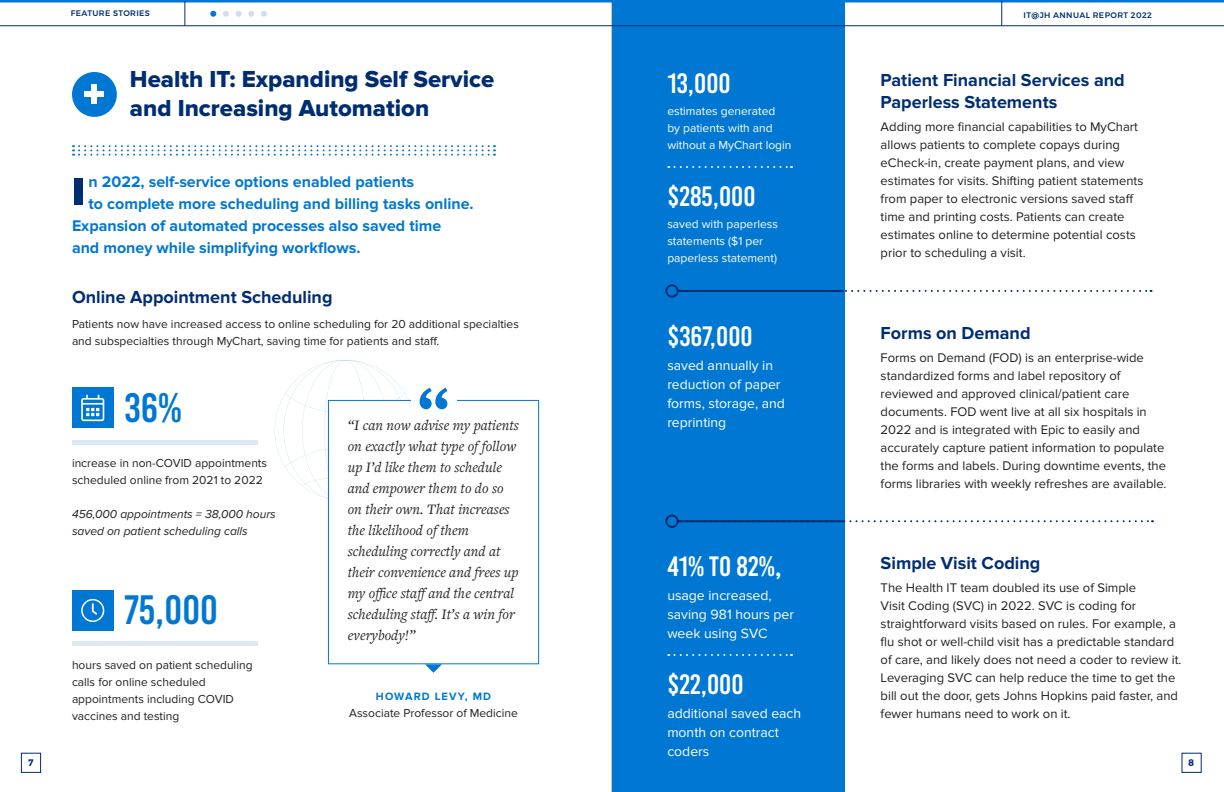
<style>
.page{position:relative;width:1224px;height:792px;background:#fff}
.page>*{position:absolute;margin:0;border:0;box-sizing:border-box;transform-origin:0 0}
.Subhead_2{font:41px "Bebas Kai";color:#0078d3}
.Subhead_2-2{font:28px "Bebas Kai";color:#fff}
.Subhead_2-3{font:24px/28.8px "Proxima Nova Extrabld";color:#002d72}
.Subhead_2-4{font:700 18px/21.6px "Proxima Nova";color:#002d72}
.Body_larger{font:700 16px "Proxima Nova";color:#0078d3}
.t1{font:italic 15px/21px "Freight Text Pro";color:#231f20}
.Body{font:14px/19px "Proxima Nova";color:#fff}
.Body_larger-2{font:13px/18px "Proxima Nova";color:#231f20}
.Body-2{font:12px/17px "Proxima Nova";color:#231f20}
.Subhead_2-5{font:12px/17px "Proxima Nova";color:#231f20}
.Body-3{font:12px/17px "Proxima Nova";color:#fff}
.Body-4{font:italic 12px/17px "Proxima Nova";color:#231f20}
.Body-5{font:700 11px "Proxima Nova";letter-spacing:.1em;color:#0078d3}
.t2{font:700 9.5px "Montserrat";color:#002d72}
.t3{font:500 8px "Montserrat";letter-spacing:.05em;color:#002d72}
.s1{font-family:"Proxima Nova";font-weight:700;font-size:24px}
</style>
<div class="page">
<hr style="left:0;top:25px;width:612px;height:1px;background:#002d72">
<hr style="left:0;top:0;width:612px;height:2px;background:#0078d3">
<svg style="left:185px;top:1px;width:1px;height:25px"></svg>
<hr style="left:612px;top:0;width:612px;height:2px;background:#0078d3">
<svg style="left:1002px;top:1px;width:1px;height:24px"></svg>
<svg style="left:210px;top:11px;width:6px;height:6px"></svg>
<svg style="left:236px;top:11px;width:6px;height:6px"></svg>
<svg style="left:223px;top:11px;width:6px;height:6px"></svg>
<svg style="left:248px;top:11px;width:6px;height:6px"></svg>
<svg style="left:261px;top:11px;width:6px;height:6px"></svg>
<div style="left:21px;top:753px;width:20px;height:20px;border:1px solid #002d72"></div>
<div style="left:328px;top:400px;width:211px;height:264px;background:#fff;border:1px solid #0078d3"></div>
<div style="left:612px;top:0;width:232px;height:792px;background:#0078d3"></div>
<svg style="left:668px;top:166px;width:124px;height:2px"></svg>
<svg style="left:73px;top:145px;width:422px;height:11px"></svg>
<svg style="left:425px;top:664px;width:17px;height:9px"></svg>
<div style="left:411px;top:383px;width:45px;height:31px;background:#fff"></div>
<svg style="left:275px;top:360px;width:172px;height:141px"></svg>
<svg style="left:668px;top:654px;width:124px;height:2px"></svg>
<div style="left:72px;top:72px;width:45px;height:45px;background:#0078d3;border-radius:50%"></div>
<div style="left:91px;top:84px;width:6px;height:20px;background:#fff"></div>
<div style="left:84px;top:91px;width:20px;height:6px;background:#fff"></div>
<hr style="left:72px;top:441px;width:186px;height:4px;background:#dfe6f4">
<div style="left:72px;top:388px;width:42px;height:40px;background:#0078d3"></div>
<svg style="left:81px;top:395px;width:23px;height:26px"></svg>
<hr style="left:72px;top:642px;width:186px;height:4px;background:#dfe6f4">
<div style="left:72px;top:590px;width:42px;height:41px;background:#0078d3"></div>
<svg style="left:81px;top:599px;width:23px;height:23px"></svg>
<div style="left:74px;top:178px;width:9px;height:27px;background:#002d72"></div>
<hr style="left:612px;top:25px;width:612px;height:1px;background:#002d72">
<svg style="left:843px;top:520px;width:310px;height:2px"></svg>
<hr style="left:668px;top:520px;width:175px;height:2px;background:#002d72">
<div style="left:666px;top:516px;width:12px;height:11px;background:#0078d3;border-radius:50%"></div>
<div style="left:665px;top:515px;width:14px;height:13px;border:2px solid #002d72;border-radius:50%"></div>
<svg style="left:843px;top:290px;width:309px;height:2px"></svg>
<hr style="left:668px;top:290px;width:175px;height:2px;background:#002d72">
<div style="left:666px;top:285px;width:12px;height:12px;background:#0078d3;border-radius:50%"></div>
<div style="left:665px;top:284px;width:14px;height:14px;border:2px solid #002d72;border-radius:50%"></div>
<p class="t3" style="left:71px;top:7px;width:81px">FEATURE STORIES</p>
<p class="Subhead_2-3" style="left:130px;top:65px;width:366px">Health IT: Expanding Self Service and Increasing Automation</p>
<p class="Body_larger" style="left:89px;top:173px;width:327px">n 2022, self-service options enabled patients</p>
<p class="Body_larger" style="left:89px;top:195px;width:387px">to complete more scheduling and billing tasks online.</p>
<p class="Body_larger" style="left:72px;top:217px;width:371px">Expansion of automated processes also saved time</p>
<p class="Body_larger" style="left:72px;top:239px;width:290px">and money while simplifying workflows.</p>
<p class="Subhead_2-4" style="left:72px;top:287px;width:262px">Online Appointment Scheduling</p>
<p class="Body-2" style="left:72px;top:316px;width:448px">Patients now have increased access to online scheduling for 20 additional specialties and subspecialties through MyChart, saving time for patients and staff.</p>
<p class="Subhead_2" style="left:125px;top:385px;width:59px">36%</p>
<p class="Subhead_2-5" style="left:72px;top:454px;width:197px">increase in non-COVID appointments scheduled online from 2021 to 2022</p>
<p class="Body-4" style="left:72px;top:505px;width:205px">456,000 appointments = 38,000 hours saved on patient scheduling calls</p>
<p class="Subhead_2" style="left:125px;top:588px;width:95px">75,000</p>
<p class="Subhead_2-5" style="left:72px;top:657px;width:182px">hours saved on patient scheduling calls for online scheduled appointments including COVID vaccines and testing</p>
<p class="t1" style="left:348px;top:415px;width:173px">“I can now advise my patients on exactly what type of follow up I’d like them to schedule and empower them to do so on their own. That increases the likelihood of them scheduling correctly and at their convenience and frees up my office staffand the central scheduling staff. It’s a win for everybody!”</p>
<p class="Body-5" style="left:376px;top:690px;width:117px">HOWARD LEVY, MD</p>
<p class="Body-2" style="left:349px;top:705px;width:170px">Associate Professor of Medicine</p>
<p class="Subhead_2-2" style="left:667px;top:68px;width:65px">13,000</p>
<p class="Body-3" style="left:667px;top:103px;width:126px">estimates generated<br>by patients with and without a MyChart login</p>
<p class="Subhead_2-2" style="left:667px;top:181px;width:90px">$285,000</p>
<p class="Body-3" style="left:667px;top:216px;width:112px">saved with paperless statements ($1 per paperless statement)</p>
<p class="Subhead_2-2" style="left:667px;top:321px;width:87px">$367,000</p>
<p class="Body" style="left:667px;top:356px;width:119px">saved annually in reduction of paper forms, storage, and reprinting</p>
<p class="Subhead_2-2" style="left:667px;top:551px;width:115px">41% to 82%<span class="s1">,</span></p>
<p class="Body" style="left:667px;top:586px;width:128px">usage increased, saving 981 hours per week using SVC</p>
<p class="Subhead_2-2" style="left:667px;top:669px;width:78px">$22,000</p>
<p class="Body" style="left:667px;top:704px;width:135px">additional saved each month on contract coders</p>
<p class="t3" style="left:1024px;top:9px;width:130px">IT@JH ANNUAL REPORT 2022</p>
<p class="Subhead_2-4" style="left:881px;top:70px;width:246px">Patient Financial Services and<br>Paperless Statements</p>
<p class="Body_larger-2" style="left:881px;top:118px;width:264px">Adding more financial capabilities to MyChart allows patients to complete copays during eCheck-in, create payment plans, and view estimates for visits. Shifting patient statements from paper to electronic versions saved staff time and printing costs. Patients can create estimates online to determine potential costs prior to scheduling a visit.</p>
<p class="Subhead_2-4" style="left:881px;top:323px;width:151px">Forms on Demand</p>
<p class="Body_larger-2" style="left:881px;top:349px;width:287px">Forms on Demand (FOD) is an enterprise-wide standardized forms and label repository of reviewed and approved clinical/patient care documents. FOD went live at all six hospitals in 2022 and is integrated with Epic to easily and accurately capture patient information to populate the forms and labels. During downtime events, the forms libraries with weekly refreshes are available.</p>
<p class="Subhead_2-4" style="left:881px;top:553px;width:161px">Simple Visit Coding</p>
<p class="Body_larger-2" style="left:881px;top:579px;width:302px">The Health IT team doubled its use of Simple<br>Visit Coding (SVC) in 2022. SVC is coding for straightforward visits based on rules. For example, a flu shot or well-child visit has a predictable standard of care, and likely does not need a coder to review it.<br>Leveraging SVC can help reduce the time to get the bill out the door, gets Johns Hopkins paid faster, and fewer humans need to work on it.</p>
<p class="t2" style="left:28px;top:757px;width:7px">7</p>
<p class="t2" style="left:1188px;top:757px;width:8px">8</p>
</div>
